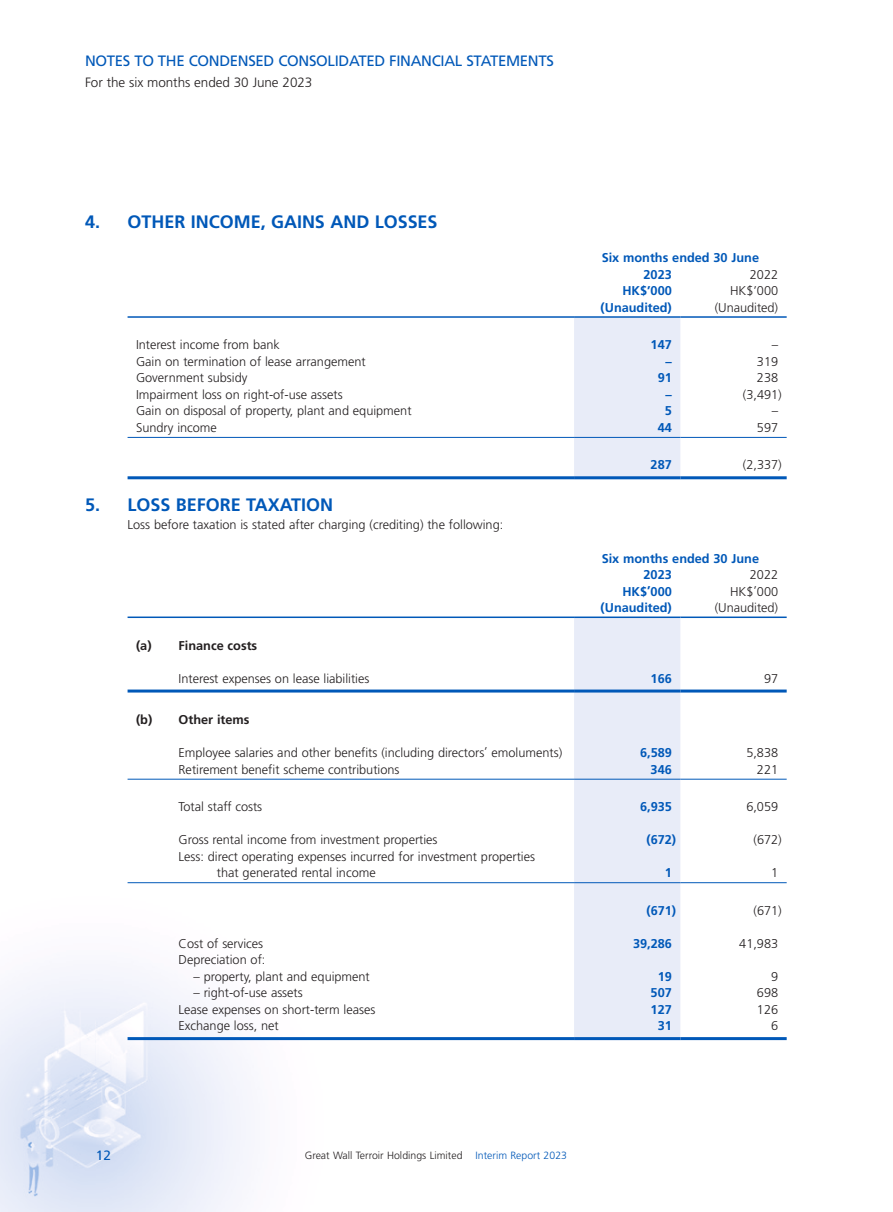
<style>
.page{position:relative;width:893px;height:1212px;background:#fff}
.page>*{position:absolute;margin:0;border:0;box-sizing:border-box;transform-origin:0 0}
.Body_Text{font:700 18px "Frutiger LT Std";color:#0058b8}
.Heading_1{font:700 18px "Frutiger LT Std";color:#0058b8}
.t1{font:15px "Frutiger LT Std";letter-spacing:-.02em;color:#0058b8}
.t2{font:300 13.5px "Frutiger LT Std";letter-spacing:-.005em;color:#231f20}
.t3{font:13.5px "Frutiger LT Std";color:#0058b8}
.Body_Text-2{font:300 12.75px/16.5px "Frutiger LT Std";color:#231f20}
.Body_Text-3{font:700 12.75px "Frutiger LT Std";color:#0058b8}
.Body_Text-4{font:700 12.75px "Frutiger LT Std";color:#231f20}
.t4{font:300 10.5px "Frutiger LT Std";letter-spacing:.005em;color:#231f20}
.s1{color:#0058b8}
</style>
<div class="page">
<img style="left:0;top:316px;width:787px;height:896px">
<div style="left:574px;top:318px;width:106px;height:158px;background:#e8ecf8"></div>
<hr style="left:128px;top:316px;width:446px;height:2px;background:#0058b8">
<hr style="left:574px;top:316px;width:106px;height:2px;background:#0058b8">
<hr style="left:680px;top:316px;width:107px;height:2px;background:#0058b8">
<hr style="left:128px;top:437px;width:446px;height:1px;background:#0058b8">
<hr style="left:574px;top:437px;width:106px;height:1px;background:#0058b8">
<hr style="left:680px;top:437px;width:107px;height:1px;background:#0058b8">
<hr style="left:128px;top:476px;width:446px;height:3px;background:#0058b8">
<hr style="left:574px;top:476px;width:106px;height:3px;background:#0058b8">
<hr style="left:680px;top:476px;width:107px;height:3px;background:#0058b8">
<div style="left:574px;top:618px;width:106px;height:419px;background:#e8ecf8"></div>
<hr style="left:128px;top:616px;width:446px;height:2px;background:#0058b8">
<hr style="left:574px;top:616px;width:106px;height:2px;background:#0058b8">
<hr style="left:680px;top:616px;width:107px;height:2px;background:#0058b8">
<hr style="left:128px;top:689px;width:446px;height:3px;background:#0058b8">
<hr style="left:574px;top:689px;width:106px;height:3px;background:#0058b8">
<hr style="left:680px;top:689px;width:107px;height:3px;background:#0058b8">
<hr style="left:128px;top:779px;width:446px;height:1px;background:#0058b8">
<hr style="left:574px;top:779px;width:106px;height:1px;background:#0058b8">
<hr style="left:680px;top:779px;width:107px;height:1px;background:#0058b8">
<hr style="left:128px;top:882px;width:446px;height:1px;background:#0058b8">
<hr style="left:574px;top:882px;width:106px;height:1px;background:#0058b8">
<hr style="left:680px;top:882px;width:107px;height:1px;background:#0058b8">
<hr style="left:128px;top:1037px;width:446px;height:3px;background:#0058b8">
<hr style="left:574px;top:1037px;width:106px;height:3px;background:#0058b8">
<hr style="left:680px;top:1037px;width:107px;height:3px;background:#0058b8">
<p class="t1" style="left:85px;top:52px;width:470px">NOTES TO THE CONDENSED CONSOLIDATED FINANCIAL STATEMENTS</p>
<p class="t2" style="left:85px;top:75px;width:229px">For the six months ended 30 June 2023</p>
<p class="Body_Text" style="left:85px;top:212px;width:354px">4. OTHER INCOME, GAINS AND LOSSES</p>
<p class="Body_Text-3" style="left:602px;top:250px;width:159px">Six months ended 30 June</p>
<p class="Body_Text-3" style="left:644px;top:267px;width:30px">2023</p>
<p class="Body_Text-2" style="left:750px;top:266px;width:30px">2022</p>
<p class="Body_Text-3" style="left:622px;top:283px;width:51px">HK$’000</p>
<p class="Body_Text-2" style="left:730px;top:283px;width:50px">HK$’000</p>
<p class="Body_Text-3" style="left:601px;top:300px;width:73px">(Unaudited)</p>
<p class="Body_Text-2" style="left:715px;top:299px;width:65px">(Unaudited)</p>
<p class="Body_Text-2" style="left:136px;top:337px;width:145px">Interest income from bank</p>
<p class="Body_Text-3" style="left:651px;top:337px;width:23px">147</p>
<p class="Body_Text-2" style="left:772px;top:337px;width:8px">–</p>
<p class="Body_Text-2" style="left:136px;top:353px;width:231px">Gain on termination of lease arrangement</p>
<p class="Body_Text-3" style="left:665px;top:354px;width:8px">–</p>
<p class="Body_Text-2" style="left:757px;top:353px;width:23px">319</p>
<p class="Body_Text-2" style="left:136px;top:370px;width:113px">Government subsidy</p>
<p class="Body_Text-3" style="left:658px;top:370px;width:16px">91</p>
<p class="Body_Text-2" style="left:757px;top:370px;width:23px">238</p>
<p class="Body_Text-2" style="left:136px;top:386px;width:208px">Impairment loss on right-of-use assets</p>
<p class="Body_Text-3" style="left:665px;top:387px;width:8px">–</p>
<p class="Body_Text-2" style="left:743px;top:386px;width:40px">(3,491)</p>
<p class="Body_Text-2" style="left:136px;top:403px;width:277px">Gain on disposal of property, plant and equipment</p>
<p class="Body_Text-3" style="left:665px;top:403px;width:9px">5</p>
<p class="Body_Text-2" style="left:772px;top:403px;width:8px">–</p>
<p class="Body_Text-2" style="left:136px;top:419px;width:82px">Sundry income</p>
<p class="Body_Text-3" style="left:658px;top:420px;width:16px">44</p>
<p class="Body_Text-2" style="left:757px;top:419px;width:23px">597</p>
<p class="Body_Text-3" style="left:651px;top:457px;width:23px">287</p>
<p class="Body_Text-2" style="left:743px;top:457px;width:40px">(2,337)</p>
<p class="Heading_1" style="left:85px;top:495px;width:250px">5. LOSS BEFORE TAXATION</p>
<p class="Body_Text-2" style="left:128px;top:516px;width:377px">Loss before taxation is stated after charging (crediting) the following:</p>
<p class="Body_Text-3" style="left:602px;top:550px;width:159px">Six months ended 30 June</p>
<p class="Body_Text-3" style="left:644px;top:567px;width:30px">2023</p>
<p class="Body_Text-2" style="left:750px;top:566px;width:30px">2022</p>
<p class="Body_Text-3" style="left:622px;top:583px;width:51px">HK$’000</p>
<p class="Body_Text-2" style="left:730px;top:583px;width:50px">HK$’000</p>
<p class="Body_Text-3" style="left:601px;top:600px;width:73px">(Unaudited)</p>
<p class="Body_Text-2" style="left:715px;top:599px;width:65px">(Unaudited)</p>
<p class="Body_Text-4" style="left:136px;top:637px;width:123px">(a) Finance costs</p>
<p class="Body_Text-2" style="left:179px;top:670px;width:192px">Interest expenses on lease liabilities</p>
<p class="Body_Text-3" style="left:651px;top:670px;width:23px">166</p>
<p class="Body_Text-2" style="left:764px;top:670px;width:16px">97</p>
<p class="Body_Text-4" style="left:136px;top:712px;width:115px">(b) Other items</p>
<p class="Body_Text-2" style="left:179px;top:744px;width:385px">Employee salaries and other benefits (including directors’ emoluments)</p>
<p class="Body_Text-3" style="left:640px;top:745px;width:33px">6,589</p>
<p class="Body_Text-2" style="left:746px;top:744px;width:33px">5,838</p>
<p class="Body_Text-2" style="left:179px;top:761px;width:222px">Retirement benefit scheme contributions</p>
<p class="Body_Text-3" style="left:651px;top:761px;width:23px">346</p>
<p class="Body_Text-2" style="left:757px;top:761px;width:23px">221</p>
<p class="Body_Text-2" style="left:179px;top:798px;width:85px">Total staff costs</p>
<p class="Body_Text-3" style="left:640px;top:799px;width:33px">6,935</p>
<p class="Body_Text-2" style="left:746px;top:798px;width:33px">6,059</p>
<p class="Body_Text-2" style="left:179px;top:831px;width:260px">Gross rental income from investment properties</p>
<p class="Body_Text-3" style="left:646px;top:832px;width:31px">(672)</p>
<p class="Body_Text-2" style="left:753px;top:831px;width:30px">(672)</p>
<p class="Body_Text-2" style="left:217px;top:848px;width:320px;text-indent:-38px">Less: direct operating expenses incurred for investment properties that generated rental income</p>
<p class="Body_Text-3" style="left:665px;top:865px;width:9px">1</p>
<p class="Body_Text-2" style="left:771px;top:864px;width:9px">1</p>
<p class="Body_Text-3" style="left:646px;top:902px;width:31px">(671)</p>
<p class="Body_Text-2" style="left:753px;top:902px;width:30px">(671)</p>
<p class="Body_Text-2" style="left:179px;top:935px;width:86px">Cost of services</p>
<p class="Body_Text-3" style="left:633px;top:935px;width:40px">39,286</p>
<p class="Body_Text-2" style="left:739px;top:935px;width:40px">41,983</p>
<p class="Body_Text-2" style="left:179px;top:951px;width:88px">Depreciation of:</p>
<p class="Body_Text-2" style="left:193px;top:968px;width:178px">– property, plant and equipment</p>
<p class="Body_Text-3" style="left:658px;top:968px;width:16px">19</p>
<p class="Body_Text-2" style="left:771px;top:968px;width:9px">9</p>
<p class="Body_Text-2" style="left:193px;top:984px;width:111px">– right-of-use assets</p>
<p class="Body_Text-3" style="left:651px;top:985px;width:23px">507</p>
<p class="Body_Text-2" style="left:757px;top:984px;width:23px">698</p>
<p class="Body_Text-2" style="left:179px;top:1001px;width:198px">Lease expenses on short-term leases</p>
<p class="Body_Text-3" style="left:651px;top:1001px;width:23px">127</p>
<p class="Body_Text-2" style="left:757px;top:1001px;width:23px">126</p>
<p class="Body_Text-2" style="left:179px;top:1017px;width:102px">Exchange loss, net</p>
<p class="Body_Text-3" style="left:658px;top:1018px;width:16px">31</p>
<p class="Body_Text-2" style="left:771px;top:1017px;width:9px">6</p>
<p class="t3" style="left:96px;top:1147px;width:17px">12</p>
<p class="t4" style="left:305px;top:1150px;width:264px">Great Wall Terroir Holdings Limited <span class="s1">Interim Report 2023</span></p>
</div>
